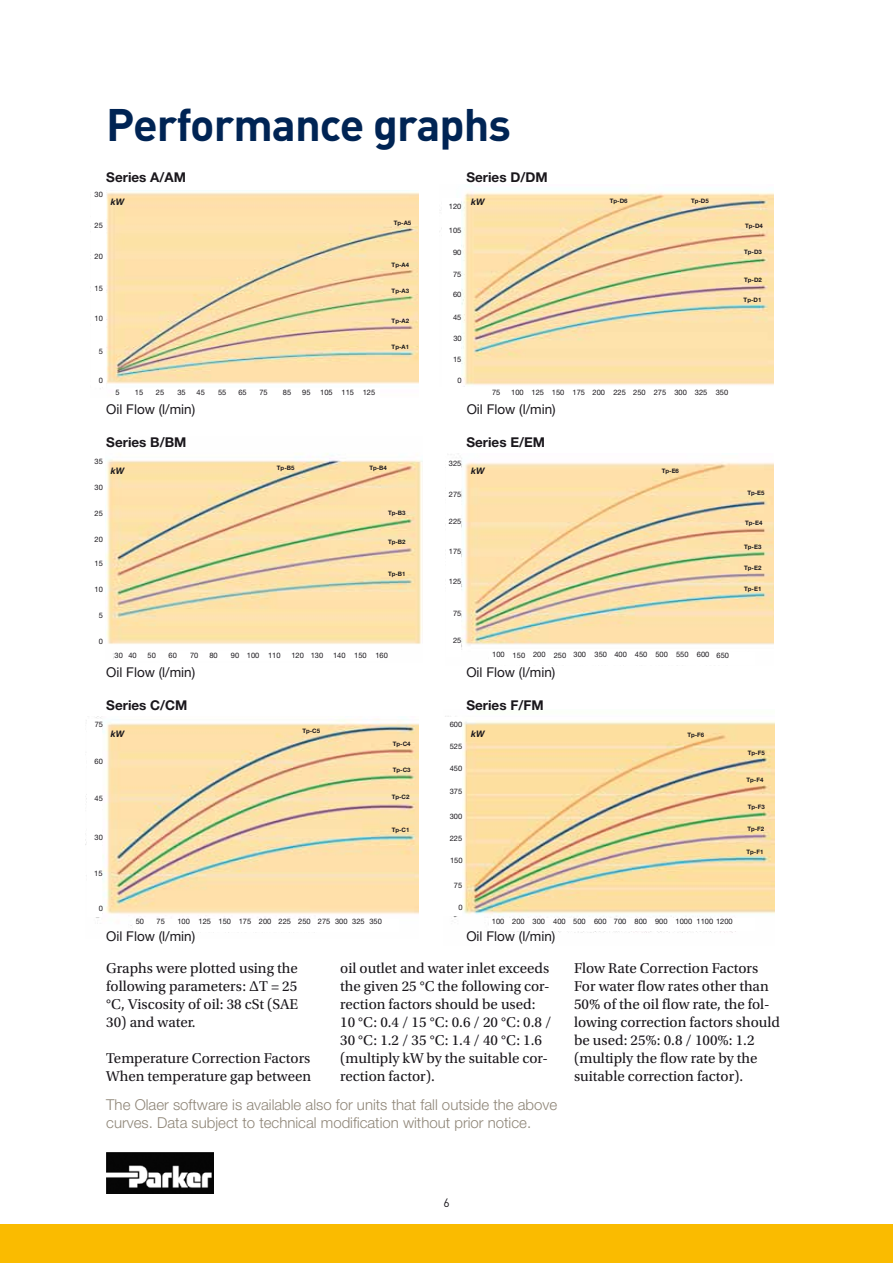
<style>
.page{position:relative;width:893px;height:1263px;background:#fff}
.page>*{position:absolute;margin:0;border:0;box-sizing:border-box;transform-origin:0 0}
.t1{font:700 45px "DINOT";letter-spacing:-.02em;color:#002454}
.t2{font:15px/18px "Utopia Std";color:#1a171c}
.t3{font:300 15px/18px "Helvetica Neue LT Std";color:#8f8678}
.t4{font:13.5px "Helvetica Neue LT Std";color:#1a171c}
.t5{font:700 13.5px "Helvetica Neue LT Std";color:#1a171c}
.t6{font:12px "DINOT";color:#1a171c}
.t7{font:italic 700 9px "Helvetica Neue LT Std";color:#1a171c}
.t8{font:7.5px "Helvetica Neue LT Std";color:#1a171c}
.t9{font:700 6.15px "Helvetica Neue LT Std";color:#1a171c}
</style>
<div class="page">
<img style="left:106px;top:1152px;width:107px;height:41px">
<div style="left:0;top:1225px;width:893px;height:38px;background:#fabb00"></div>
<img style="left:445px;top:453px;width:329px;height:197px">
<div style="left:446px;top:459px;width:15px;height:197px;background:#fff"></div>
<img style="left:440px;top:192px;width:334px;height:195px">
<div style="left:442px;top:198px;width:19px;height:197px;background:#fff"></div>
<img style="left:90px;top:192px;width:329px;height:197px">
<div style="left:91px;top:189px;width:15px;height:198px;background:#fff"></div>
<div style="left:114px;top:388px;width:266px;height:10px;background:#fff"></div>
<img style="left:106px;top:453px;width:316px;height:206px">
<div style="left:114px;top:651px;width:266px;height:10px;background:#fff"></div>
<img style="left:445px;top:716px;width:329px;height:217px">
<div style="left:443px;top:717px;width:18px;height:198px;background:#fff"></div>
<div style="left:489px;top:918px;width:266px;height:13px;background:#fff"></div>
<img style="left:85px;top:716px;width:334px;height:217px">
<div style="left:87px;top:719px;width:15px;height:197px;background:#fff"></div>
<div style="left:133px;top:919px;width:266px;height:13px;background:#fff"></div>
<h1 class="t1" style="left:106px;top:94px;width:406px">Performance graphs</h1>
<p class="t5" style="left:106px;top:169px;width:81px">Series A/AM</p>
<p class="t5" style="left:466px;top:169px;width:83px">Series D/DM</p>
<p class="t8" style="left:95px;top:190px;width:10px">30</p>
<p class="t8" style="left:95px;top:220px;width:10px">25</p>
<p class="t8" style="left:95px;top:251px;width:10px">20</p>
<p class="t8" style="left:95px;top:283px;width:10px">15</p>
<p class="t8" style="left:95px;top:313px;width:10px">10</p>
<p class="t8" style="left:99px;top:347px;width:6px">5</p>
<p class="t8" style="left:99px;top:376px;width:6px">0</p>
<p class="t7" style="left:111px;top:196px;width:15px">kW</p>
<p class="t9" style="left:394px;top:219px;width:19px">Tp-A5</p>
<p class="t9" style="left:392px;top:261px;width:19px">Tp-A4</p>
<p class="t9" style="left:392px;top:287px;width:19px">Tp-A3</p>
<p class="t9" style="left:392px;top:317px;width:19px">Tp-A2</p>
<p class="t9" style="left:392px;top:343px;width:19px">Tp-A1</p>
<p class="t8" style="left:449px;top:202px;width:14px">120</p>
<p class="t8" style="left:449px;top:226px;width:14px">105</p>
<p class="t8" style="left:453px;top:248px;width:10px">90</p>
<p class="t8" style="left:453px;top:270px;width:10px">75</p>
<p class="t8" style="left:453px;top:290px;width:10px">60</p>
<p class="t8" style="left:453px;top:312px;width:10px">45</p>
<p class="t8" style="left:453px;top:334px;width:10px">30</p>
<p class="t8" style="left:453px;top:355px;width:10px">15</p>
<p class="t8" style="left:458px;top:376px;width:6px">0</p>
<p class="t7" style="left:471px;top:196px;width:15px">kW</p>
<p class="t9" style="left:610px;top:197px;width:19px">Tp-D6</p>
<p class="t9" style="left:691px;top:197px;width:19px">Tp-D5</p>
<p class="t8" style="left:116px;top:388px;width:6px">5</p>
<p class="t8" style="left:135px;top:388px;width:10px">15</p>
<p class="t8" style="left:156px;top:388px;width:10px">25</p>
<p class="t8" style="left:177px;top:388px;width:10px">35</p>
<p class="t8" style="left:197px;top:388px;width:10px">45</p>
<p class="t8" style="left:218px;top:388px;width:10px">55</p>
<p class="t8" style="left:238px;top:388px;width:10px">65</p>
<p class="t8" style="left:259px;top:388px;width:10px">75</p>
<p class="t8" style="left:283px;top:388px;width:10px">85</p>
<p class="t8" style="left:302px;top:388px;width:10px">95</p>
<p class="t8" style="left:320px;top:388px;width:56px">105 115 125</p>
<p class="t8" style="left:492px;top:388px;width:10px">75</p>
<p class="t8" style="left:511px;top:388px;width:219px">100 125 150 175 200 225 250 275 300 325 350</p>
<p class="t4" style="left:106px;top:401px;width:90px">Oil Flow (l/min)</p>
<p class="t5" style="left:106px;top:433px;width:82px">Series B/BM</p>
<p class="t4" style="left:467px;top:401px;width:90px">Oil Flow (l/min)</p>
<p class="t5" style="left:466px;top:433px;width:80px">Series E/EM</p>
<p class="t8" style="left:95px;top:457px;width:10px">35</p>
<p class="t8" style="left:95px;top:483px;width:10px">30</p>
<p class="t8" style="left:95px;top:509px;width:10px">25</p>
<p class="t8" style="left:95px;top:534px;width:10px">20</p>
<p class="t8" style="left:95px;top:559px;width:10px">15</p>
<p class="t8" style="left:95px;top:585px;width:10px">10</p>
<p class="t8" style="left:99px;top:611px;width:6px">5</p>
<p class="t8" style="left:99px;top:637px;width:6px">0</p>
<p class="t7" style="left:111px;top:465px;width:15px">kW</p>
<p class="t9" style="left:277px;top:464px;width:19px">Tp-B5</p>
<p class="t9" style="left:369px;top:464px;width:19px">Tp-B4</p>
<p class="t9" style="left:388px;top:509px;width:19px">Tp-B3</p>
<p class="t9" style="left:388px;top:538px;width:19px">Tp-B2</p>
<p class="t9" style="left:388px;top:570px;width:19px">Tp-B1</p>
<p class="t8" style="left:449px;top:459px;width:14px">325</p>
<p class="t8" style="left:449px;top:489px;width:14px">275</p>
<p class="t8" style="left:449px;top:517px;width:14px">225</p>
<p class="t8" style="left:449px;top:547px;width:14px">175</p>
<p class="t8" style="left:449px;top:577px;width:14px">125</p>
<p class="t8" style="left:453px;top:608px;width:10px">75</p>
<p class="t8" style="left:453px;top:636px;width:10px">25</p>
<p class="t7" style="left:471px;top:465px;width:15px">kW</p>
<p class="t9" style="left:662px;top:467px;width:19px">Tp-E6</p>
<p class="t8" style="left:115px;top:651px;width:24px">30 40</p>
<p class="t8" style="left:148px;top:651px;width:10px">50</p>
<p class="t8" style="left:169px;top:651px;width:10px">60</p>
<p class="t8" style="left:190px;top:651px;width:10px">70</p>
<p class="t8" style="left:209px;top:651px;width:10px">80</p>
<p class="t8" style="left:231px;top:651px;width:51px">90 100 110</p>
<p class="t8" style="left:291px;top:651px;width:33px">120 130</p>
<p class="t8" style="left:333px;top:651px;width:56px">140 150 160</p>
<p class="t8" style="left:492px;top:650px;width:238px">100 150 200 250 300 350 400 450 500 550 600 650</p>
<p class="t4" style="left:106px;top:664px;width:90px">Oil Flow (l/min)</p>
<p class="t5" style="left:106px;top:696px;width:83px">Series C/CM</p>
<p class="t4" style="left:466px;top:664px;width:90px">Oil Flow (l/min)</p>
<p class="t5" style="left:466px;top:696px;width:79px">Series F/FM</p>
<p class="t8" style="left:95px;top:719px;width:10px">75</p>
<p class="t8" style="left:95px;top:757px;width:10px">60</p>
<p class="t8" style="left:95px;top:793px;width:10px">45</p>
<p class="t8" style="left:95px;top:832px;width:10px">30</p>
<p class="t8" style="left:94px;top:869px;width:10px">15</p>
<p class="t8" style="left:99px;top:904px;width:6px">0</p>
<p class="t7" style="left:111px;top:728px;width:15px">kW</p>
<p class="t9" style="left:302px;top:727px;width:19px">Tp-C5</p>
<p class="t9" style="left:393px;top:740px;width:19px">Tp-C4</p>
<p class="t9" style="left:393px;top:766px;width:19px">Tp-C3</p>
<p class="t9" style="left:392px;top:793px;width:19px">Tp-C2</p>
<p class="t9" style="left:392px;top:826px;width:19px">Tp-C1</p>
<p class="t8" style="left:450px;top:719px;width:14px">600</p>
<p class="t8" style="left:450px;top:742px;width:14px">525</p>
<p class="t8" style="left:450px;top:764px;width:14px">450</p>
<p class="t8" style="left:450px;top:787px;width:14px">375</p>
<p class="t8" style="left:450px;top:811px;width:14px">300</p>
<p class="t8" style="left:450px;top:834px;width:14px">225</p>
<p class="t8" style="left:450px;top:856px;width:14px">150</p>
<p class="t8" style="left:454px;top:881px;width:10px">75</p>
<p class="t8" style="left:458px;top:903px;width:6px">0</p>
<p class="t7" style="left:471px;top:728px;width:15px">kW</p>
<p class="t9" style="left:687px;top:731px;width:18px">Tp-F6</p>
<p class="t8" style="left:136px;top:917px;width:10px">50</p>
<p class="t8" style="left:157px;top:917px;width:10px">75</p>
<p class="t8" style="left:177px;top:917px;width:206px">100 125 150 175 200 225 250 275 300 325 350</p>
<p class="t8" style="left:492px;top:916px;width:242px">100 200 300 400 500 600 700 800 900 1000 1100 1200</p>
<p class="t4" style="left:106px;top:929px;width:90px">Oil Flow (l/min)</p>
<p class="t4" style="left:466px;top:929px;width:90px">Oil Flow (l/min)</p>
<p class="t9" style="left:745px;top:222px;width:19px">Tp-D4</p>
<p class="t9" style="left:744px;top:248px;width:19px">Tp-D3</p>
<p class="t9" style="left:744px;top:276px;width:19px">Tp-D2</p>
<p class="t9" style="left:744px;top:296px;width:19px">Tp-D1</p>
<p class="t9" style="left:747px;top:489px;width:19px">Tp-E5</p>
<p class="t9" style="left:745px;top:519px;width:19px">Tp-E4</p>
<p class="t9" style="left:744px;top:542px;width:19px">Tp-E3</p>
<p class="t9" style="left:744px;top:564px;width:19px">Tp-E2</p>
<p class="t9" style="left:744px;top:585px;width:19px">Tp-E1</p>
<p class="t9" style="left:748px;top:748px;width:18px">Tp-F5</p>
<p class="t9" style="left:746px;top:776px;width:18px">Tp-F4</p>
<p class="t9" style="left:748px;top:803px;width:18px">Tp-F3</p>
<p class="t9" style="left:747px;top:825px;width:18px">Tp-F2</p>
<p class="t9" style="left:746px;top:848px;width:18px">Tp-F1</p>
<p class="t2" style="left:106px;top:959px;width:193px;text-align:justify">Graphs were plotted using the following parameters: ∆T = 25 °C, Viscosity of oil: 38 cSt (SAE</p>
<p class="t2" style="left:106px;top:1013px;width:91px">30) and water.</p>
<p class="t2" style="left:106px;top:1049px;width:206px">Temperature Correction Factors<br>When temperature gap between</p>
<p class="t2" style="left:340px;top:959px;width:213px">oil outlet and water inlet exceeds the given 25 °C the following cor&shy;rection factors should be used:<br>10 °C: 0.4 / 15 °C: 0.6 / 20 °C: 0.8 /<br>30 °C: 1.2 / 35 °C: 1.4 / 40 °C: 1.6 (multiply kW by the suitable cor&shy;rection factor).</p>
<p class="t2" style="left:574px;top:959px;width:207px">Flow Rate Correction Factors<br>For water flow rates other than<br>50% of the oil flow rate, the fol&shy;lowing correction factors should be used: 25%: 0.8 / 100%: 1.2 (multiply the flow rate by the suitable correction factor).</p>
<p class="t3" style="left:106px;top:1095px;width:452px">The Olaer software is available also for units that fall outside the above curves. Data subject to technical modification without prior notice.</p>
<p class="t6" style="left:443px;top:1194px;width:8px">6</p>
</div>
